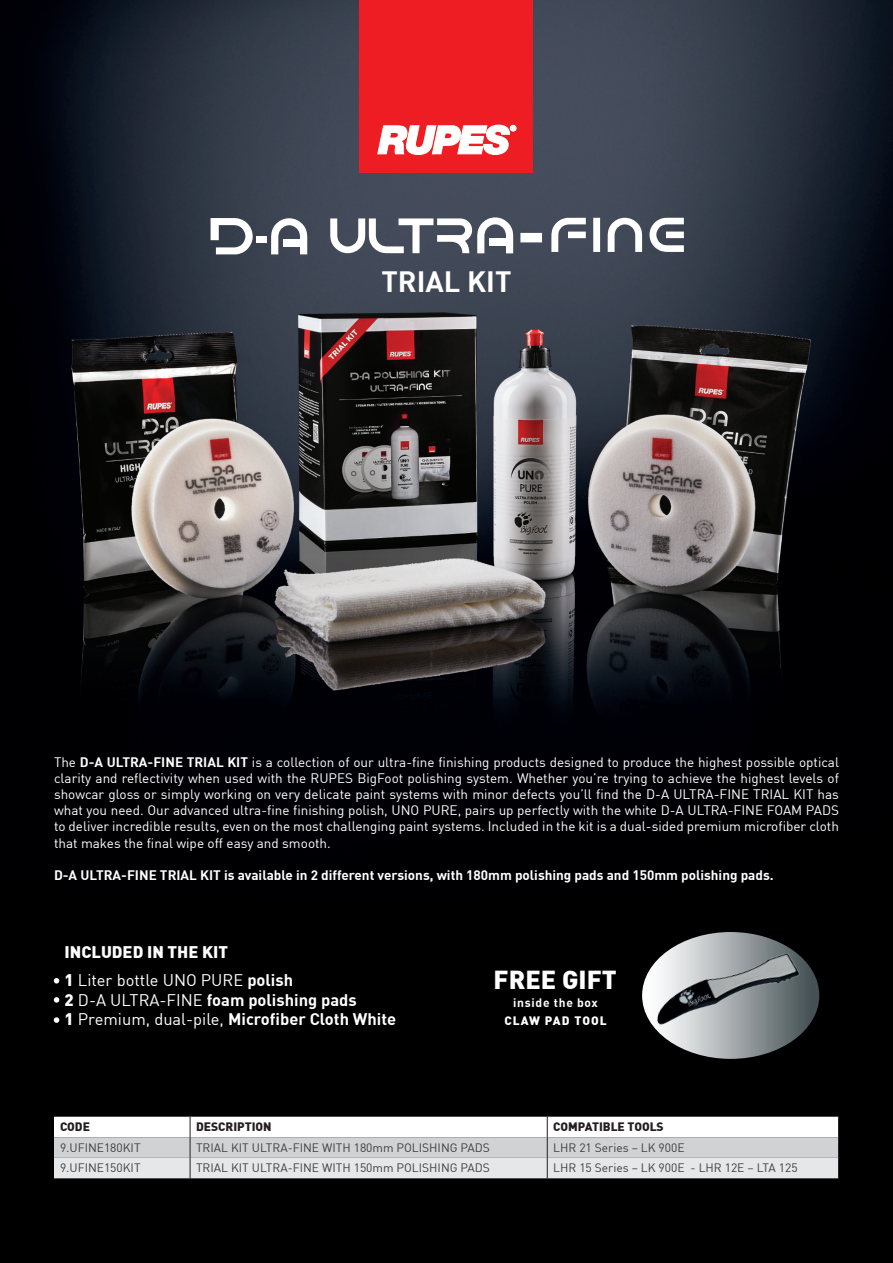
<style>
.page{position:relative;width:893px;height:1263px;background:#fff}
.page>*{position:absolute;margin:0;border:0;box-sizing:border-box;transform-origin:0 0}
.t1{font:700 28.8px "DIN";color:#fff}
.t2{font:900 25.5px "DIN";color:#fff}
.t3{font:700 16.5px "DIN";color:#fff}
.t4{font:16.5px "DIN";color:#fff}
.t5{font:900 16.5px "DIN";color:#fff}
.t6{font:13.5px/16.2px "DIN";color:#fff;text-align:justify}
.t7{font:700 13.5px "DIN";color:#fff}
.t8{font:12px "DIN";color:#3e3e3f}
.t9{font:900 12px "DIN";color:#231f20}
.t10{font:700 12px "DIN";letter-spacing:.06em;color:#fff}
.t11{font:900 12px "DIN";letter-spacing:.09em;color:#fff}
.s1{font-weight:700}
.s2{font-weight:900}
.s3{font-weight:400}
</style>
<div class="page">
<img style="left:0;top:0;width:893px;height:1263px">
<div style="left:360px;top:0;width:173px;height:172px;background:#ee1d23"></div>
<svg style="left:377px;top:124px;width:139px;height:31px"></svg>
<svg style="left:271px;top:218px;width:36px;height:36px"></svg>
<div style="left:284px;top:240px;width:19px;height:7px;background:#fff"></div>
<div style="left:257px;top:236px;width:10px;height:6px;background:#fff"></div>
<svg style="left:211px;top:218px;width:45px;height:36px"></svg>
<svg style="left:551px;top:218px;width:133px;height:34px"></svg>
<svg style="left:330px;top:217px;width:183px;height:36px"></svg>
<div style="left:520px;top:233px;width:22px;height:9px;background:#fff"></div>
<img style="left:635px;top:919px;width:187px;height:141px">
<svg style="left:54px;top:978px;width:5px;height:5px"></svg>
<svg style="left:54px;top:997px;width:5px;height:6px"></svg>
<svg style="left:54px;top:1017px;width:5px;height:6px"></svg>
<svg style="left:54px;top:1117px;width:785px;height:61px"></svg>
<p class="t1" style="left:381px;top:263px;width:132px">TRIAL KIT</p>
<p class="t6" style="left:54px;top:753px;width:786px">The <span class="s1">D-A ULTRA-FINE TRIAL KIT</span> is a collection of our ultra-fine finishing products designed to produce the highest possible optical clarity and reflectivity when used with the RUPES BigFoot polishing system. Whether you’re trying to achieve the highest levels of showcar gloss or simply working on very delicate paint systems with minor defects you’ll find the D-A ULTRA-FINE TRIAL KIT has what you need. Our advanced ultra-fine finishing polish, UNO PURE, pairs up perfectly with the white D-A ULTRA-FINE FOAM PADS to deliver incredible results, even on the most challenging paint systems. Included in the kit is a dual-sided premium microfiber cloth that makes the final wipe off easy and smooth.</p>
<p class="t7" style="left:54px;top:866px;width:721px">D-A ULTRA-FINE TRIAL KIT is available in 2 different versions, with 180mm polishing pads and 150mm polishing pads.</p>
<p class="t5" style="left:65px;top:941px;width:165px">INCLUDED IN THE KIT</p>
<p class="t4" style="left:65px;top:970px;width:230px"><span class="s2">1</span> Liter bottle UNO PURE <span class="s1">polish</span></p>
<p class="t3" style="left:65px;top:989px;width:294px"><span class="s2">2</span> <span class="s3">D-A ULTRA-FINE</span> foam polishing pads</p>
<p class="t3" style="left:65px;top:1008px;width:333px"><span class="s2">1</span> <span class="s3">Premium, dual-pile,</span> Microfiber Cloth White</p>
<p class="t2" style="left:494px;top:963px;width:125px">FREE GIFT</p>
<p class="t10" style="left:513px;top:994px;width:86px">inside the box</p>
<p class="t11" style="left:504px;top:1012px;width:104px">CLAW PAD TOOL</p>
<p class="t9" style="left:60px;top:1119px;width:32px">CODE</p>
<p class="t9" style="left:196px;top:1119px;width:77px">DESCRIPTION</p>
<p class="t9" style="left:553px;top:1119px;width:112px">COMPATIBLE TOOLS</p>
<p class="t8" style="left:60px;top:1140px;width:82px">9.UFINE180KIT</p>
<p class="t8" style="left:196px;top:1140px;width:295px">TRIAL KIT ULTRA-FINE WITH 180mm POLISHING PADS</p>
<p class="t8" style="left:553px;top:1140px;width:133px">LHR 21 Series – LK 900E</p>
<p class="t8" style="left:60px;top:1160px;width:82px">9.UFINE150KIT</p>
<p class="t8" style="left:196px;top:1160px;width:295px">TRIAL KIT ULTRA-FINE WITH 150mm POLISHING PADS</p>
<p class="t8" style="left:553px;top:1160px;width:246px">LHR 15 Series – LK 900E - LHR 12E – LTA 125</p>
</div>
